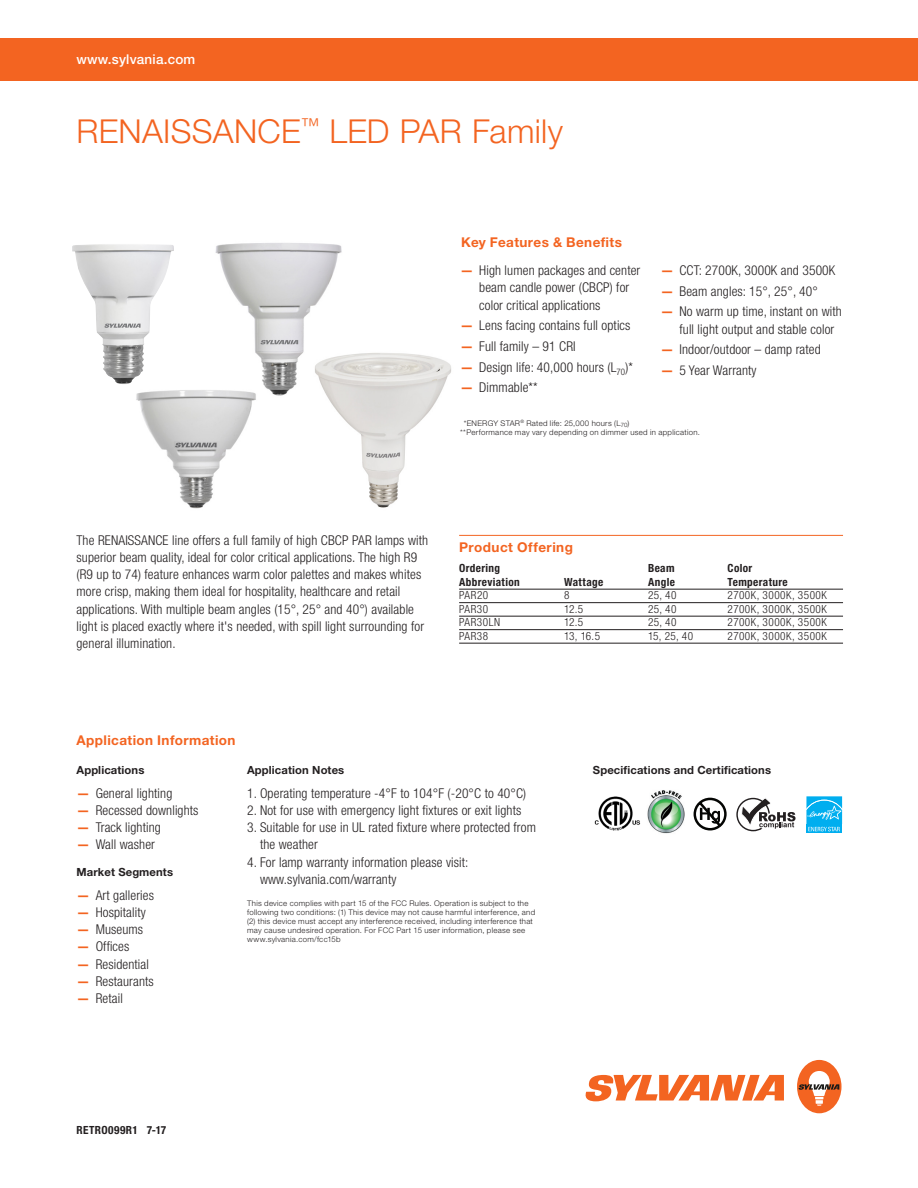
<style>
.page{position:relative;width:918px;height:1188px;background:#fff}
.page>*{position:absolute;margin:0;border:0;box-sizing:border-box;transform-origin:0 0}
.PIB_HEADLINE{font:300 33px "Helvetica Neue LT Pro";letter-spacing:.01em;color:#f36421}
.Letter_Cover_Copy_9{font:300 condensed 13.5px/17.2px "Helvetica Neue LT Pro";letter-spacing:.01em;color:#231f20}
.Letter_Copy_Headline{font:700 13.5px "Helvetica Neue LT Pro";letter-spacing:.03em;color:#f36421}
.Letter_Cover_URL_Ban{font:500 13.5px "Helvetica Neue LT Pro";letter-spacing:.015em;color:#fff}
.Letter_Tablehead_9_o{font:700 13.5px "Helvetica Neue LT Pro";letter-spacing:.035em;color:#f36421}
.Letter_Tables_7_5_Ba{font:300 condensed 11.25px "Helvetica Neue LT Pro";letter-spacing:.045em;color:#231f20}
.App_Info_Head{font:700 11.25px "Helvetica Neue LT Pro";letter-spacing:.01em;color:#231f20}
.Letter_Tablehead_7_5{font:700 condensed 11.25px "Helvetica Neue LT Pro";letter-spacing:.03em;color:#231f20}
.CODE{font:700 condensed 11.25px "Helvetica Neue LT Pro";letter-spacing:.04em;color:#231f20}
.Letter_Footnote_5_2{font:300 7.8px/9px "Helvetica Neue LT Pro";letter-spacing:.04em;color:#231f20}
.s1{font-weight:700;font-stretch:normal;color:#f36421}
</style>
<div class="page">
<hr style="left:459px;top:535px;width:384px;height:1px;background:#f36421">
<hr style="left:459px;top:589px;width:384px;height:1px;background:#231f20">
<hr style="left:459px;top:602px;width:384px;height:1px;background:#231f20">
<hr style="left:459px;top:616px;width:384px;height:1px;background:#231f20">
<hr style="left:459px;top:629px;width:384px;height:1px;background:#231f20">
<hr style="left:459px;top:643px;width:384px;height:1px;background:#231f20">
<div style="left:0;top:38px;width:918px;height:43px;background:#f36421"></div>
<svg style="left:842px;top:796px;width:1px;height:28px"></svg>
<svg style="left:806px;top:831px;width:36px;height:2px"></svg>
<svg style="left:806px;top:796px;width:36px;height:35px"></svg>
<svg style="left:736px;top:798px;width:60px;height:33px"></svg>
<svg style="left:693px;top:797px;width:34px;height:33px"></svg>
<img style="left:647px;top:790px;width:38px;height:44px">
<svg style="left:586px;top:1075px;width:198px;height:26px"></svg>
<div style="left:797px;top:1060px;width:45px;height:53px;background:#f36421;border-radius:50%"></div>
<svg style="left:798px;top:1071px;width:41px;height:35px"></svg>
<img style="left:594px;top:796px;width:47px;height:35px">
<img style="left:72px;top:244px;width:102px;height:140px">
<img style="left:215px;top:243px;width:127px;height:153px">
<img style="left:136px;top:384px;width:125px;height:125px">
<img style="left:309px;top:346px;width:142px;height:162px">
<p class="Letter_Cover_URL_Ban" style="left:77px;top:51px;width:120px">www.sylvania.com</p>
<p class="PIB_HEADLINE" style="left:77px;top:111px;width:488px">RENAISSANCE<sup>™</sup> LED PAR Family</p>
<p class="Letter_Copy_Headline" style="left:461px;top:233px;width:162px">Key Features &amp; Benefits</p>
<p class="Letter_Cover_Copy_9" style="left:479px;top:262px;width:163px;text-indent:-19px"><span class="s1">—</span> High lumen packages and center beam candle power (CBCP) for color critical applications</p>
<p class="Letter_Cover_Copy_9" style="left:460px;top:317px;width:172px"><span class="s1">—</span> Lens facing contains full optics</p>
<p class="Letter_Cover_Copy_9" style="left:460px;top:337px;width:117px"><span class="s1">—</span> Full family – 91 CRI</p>
<p class="Letter_Cover_Copy_9" style="left:460px;top:358px;width:174px"><span class="s1">—</span> Design life: 40,000 hours (L<sub>70</sub>)*</p>
<p class="Letter_Cover_Copy_9" style="left:460px;top:379px;width:79px"><span class="s1">—</span> Dimmable**</p>
<p class="Letter_Cover_Copy_9" style="left:660px;top:262px;width:177px"><span class="s1">—</span> CCT: 2700K, 3000K and 3500K</p>
<p class="Letter_Cover_Copy_9" style="left:660px;top:282px;width:159px"><span class="s1">—</span> Beam angles: 15°, 25°, 40°</p>
<p class="Letter_Cover_Copy_9" style="left:680px;top:303px;width:164px;text-indent:-19px"><span class="s1">—</span> No warm up time, instant on with full light output and stable color</p>
<p class="Letter_Cover_Copy_9" style="left:660px;top:341px;width:162px"><span class="s1">—</span> Indoor/outdoor – damp rated</p>
<p class="Letter_Cover_Copy_9" style="left:660px;top:361px;width:98px"><span class="s1">—</span> 5 Year Warranty</p>
<p class="Letter_Footnote_5_2" style="left:460px;top:419px;width:241px;text-indent:4px">*ENERGY STAR<sup>®</sup> Rated life: 25,000 hours (L<sub>70</sub>)<br>**Performance may vary depending on dimmer used in application.</p>
<p class="Letter_Cover_Copy_9" style="left:77px;top:531px;width:353px">The RENAISSANCE line offers a full family of high CBCP PAR lamps with superior beam quality, ideal for color critical applications. The high R9 (R9 up to 74) feature enhances warm color palettes and makes whites more crisp, making them ideal for hospitality, healthcare and retail applications. With multiple beam angles (15°, 25° and 40°) available light is placed exactly where it's needed, with spill light surrounding for general illumination.</p>
<p class="Letter_Tablehead_9_o" style="left:459px;top:539px;width:115px">Product Offering</p>
<p class="Letter_Tablehead_7_5" style="left:459px;top:561px;width:43px">Ordering</p>
<p class="Letter_Tablehead_7_5" style="left:648px;top:561px;width:28px">Beam</p>
<p class="Letter_Tablehead_7_5" style="left:728px;top:561px;width:26px">Color</p>
<p class="Letter_Tablehead_7_5" style="left:459px;top:575px;width:62px">Abbreviation</p>
<p class="Letter_Tablehead_7_5" style="left:564px;top:575px;width:41px">Wattage</p>
<p class="Letter_Tablehead_7_5" style="left:648px;top:575px;width:28px">Angle</p>
<p class="Letter_Tablehead_7_5" style="left:728px;top:575px;width:62px">Temperature</p>
<p class="Letter_Tables_7_5_Ba" style="left:459px;top:589px;width:31px">PAR20</p>
<p class="Letter_Tables_7_5_Ba" style="left:564px;top:589px;width:7px">8</p>
<p class="Letter_Tables_7_5_Ba" style="left:648px;top:589px;width:30px">25, 40</p>
<p class="Letter_Tables_7_5_Ba" style="left:728px;top:589px;width:101px">2700K, 3000K, 3500K</p>
<p class="Letter_Tables_7_5_Ba" style="left:459px;top:602px;width:31px">PAR30</p>
<p class="Letter_Tables_7_5_Ba" style="left:564px;top:602px;width:21px">12.5</p>
<p class="Letter_Tables_7_5_Ba" style="left:648px;top:602px;width:30px">25, 40</p>
<p class="Letter_Tables_7_5_Ba" style="left:728px;top:602px;width:101px">2700K, 3000K, 3500K</p>
<p class="Letter_Tables_7_5_Ba" style="left:459px;top:616px;width:43px">PAR30LN</p>
<p class="Letter_Tables_7_5_Ba" style="left:564px;top:616px;width:21px">12.5</p>
<p class="Letter_Tables_7_5_Ba" style="left:648px;top:616px;width:30px">25, 40</p>
<p class="Letter_Tables_7_5_Ba" style="left:728px;top:616px;width:101px">2700K, 3000K, 3500K</p>
<p class="Letter_Tables_7_5_Ba" style="left:459px;top:629px;width:31px">PAR38</p>
<p class="Letter_Tables_7_5_Ba" style="left:564px;top:629px;width:37px">13, 16.5</p>
<p class="Letter_Tables_7_5_Ba" style="left:648px;top:629px;width:47px">15, 25, 40</p>
<p class="Letter_Tables_7_5_Ba" style="left:728px;top:629px;width:101px">2700K, 3000K, 3500K</p>
<p class="Letter_Copy_Headline" style="left:77px;top:732px;width:161px">Application Information</p>
<p class="App_Info_Head" style="left:77px;top:763px;width:69px">Applications</p>
<p class="Letter_Cover_Copy_9" style="left:77px;top:784px;width:97px"><span class="s1">—</span> General lighting</p>
<p class="Letter_Cover_Copy_9" style="left:77px;top:801px;width:123px"><span class="s1">—</span> Recessed downlights</p>
<p class="Letter_Cover_Copy_9" style="left:77px;top:819px;width:86px"><span class="s1">—</span> Track lighting</p>
<p class="Letter_Cover_Copy_9" style="left:77px;top:836px;width:80px"><span class="s1">—</span> Wall washer</p>
<p class="App_Info_Head" style="left:77px;top:865px;width:98px">Market Segments</p>
<p class="Letter_Cover_Copy_9" style="left:77px;top:886px;width:79px"><span class="s1">—</span> Art galleries</p>
<p class="Letter_Cover_Copy_9" style="left:77px;top:903px;width:71px"><span class="s1">—</span> Hospitality</p>
<p class="Letter_Cover_Copy_9" style="left:77px;top:921px;width:68px"><span class="s1">—</span> Museums</p>
<p class="Letter_Cover_Copy_9" style="left:77px;top:938px;width:54px"><span class="s1">—</span> Offices</p>
<p class="Letter_Cover_Copy_9" style="left:77px;top:955px;width:74px"><span class="s1">—</span> Residential</p>
<p class="Letter_Cover_Copy_9" style="left:77px;top:972px;width:79px"><span class="s1">—</span> Restaurants</p>
<p class="Letter_Cover_Copy_9" style="left:77px;top:990px;width:48px"><span class="s1">—</span> Retail</p>
<p class="App_Info_Head" style="left:247px;top:763px;width:99px">Application Notes</p>
<p class="App_Info_Head" style="left:593px;top:763px;width:180px">Specifications and Certifications</p>
<p class="Letter_Cover_Copy_9" style="left:247px;top:784px;width:281px">1. Operating temperature -4°F to 104°F (-20°C to 40°C)</p>
<p class="Letter_Cover_Copy_9" style="left:247px;top:801px;width:276px">2. Not for use with emergency light fixtures or exit lights</p>
<p class="Letter_Cover_Copy_9" style="left:260px;top:819px;width:277px;text-indent:-13px">3. Suitable for use in UL rated fixture where protected from the weather</p>
<p class="Letter_Cover_Copy_9" style="left:260px;top:853px;width:210px;text-indent:-13px">4. For lamp warranty information please visit: www.sylvania.com/warranty</p>
<p class="Letter_Footnote_5_2" style="left:247px;top:899px;width:290px">This device complies with part 15 of the FCC Rules. Operation is subject to the following two conditions: (1) This device may not cause harmful interference, and (2) this device must accept any interference received, including interference that may cause undesired operation. For FCC Part 15 user information, please see www.sylvania.com/fcc15b</p>
<p class="CODE" style="left:77px;top:1124px;width:91px">RETRO099R1 7-17</p>
</div>
